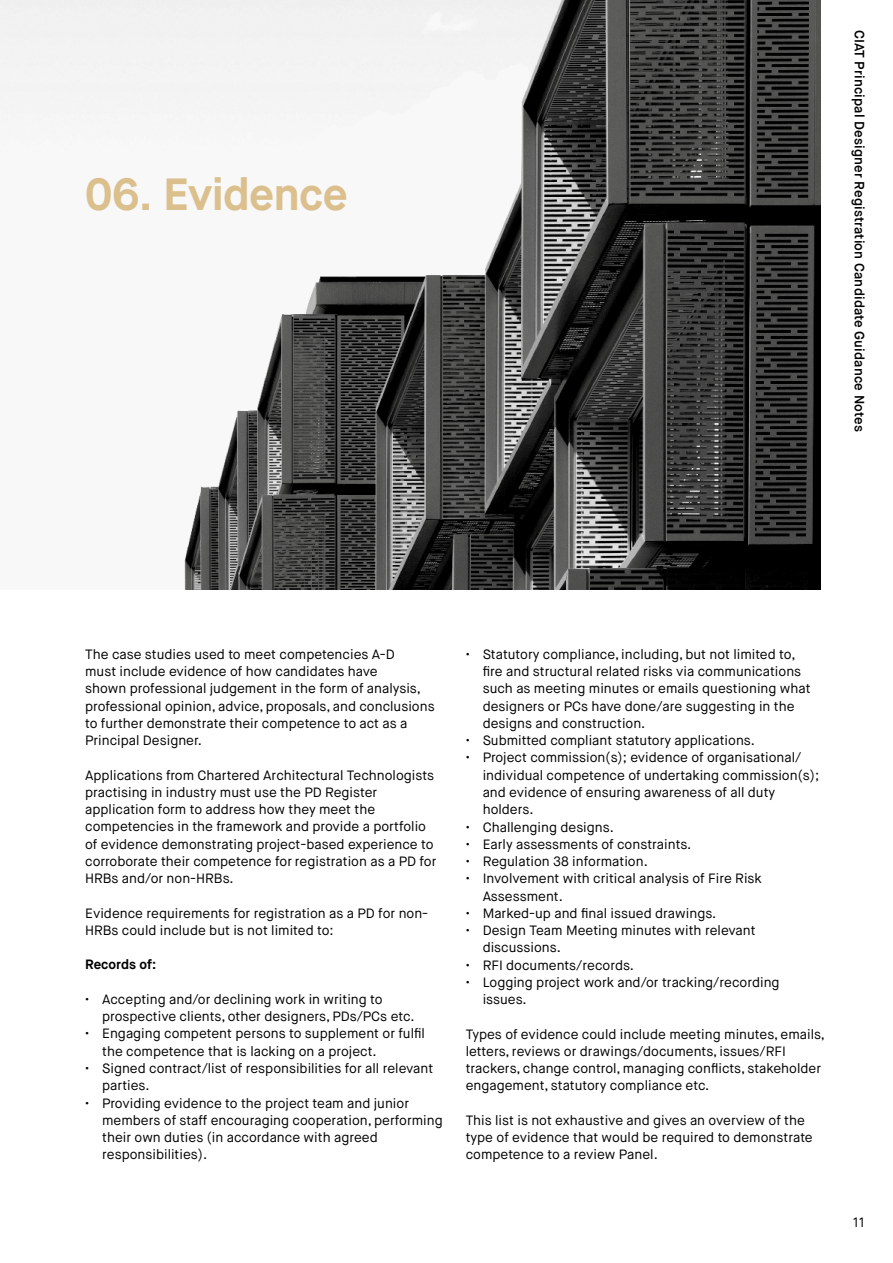
<style>
.page{position:relative;width:893px;height:1263px;background:#fff}
.page>*{position:absolute;margin:0;border:0;box-sizing:border-box;transform-origin:0 0}
.t1{font:700 45px "Maison Neue";letter-spacing:-.02em;color:#dbc08e}
.t2{font:13.5px/17.2px "Maison Neue";color:#000}
.t3{font:600 13.5px "Maison Neue";letter-spacing:.01em;color:#000}
.t4{font:700 13.5px "Maison Neue";color:#000}
</style>
<div class="page">
<img style="left:0;top:0;width:821px;height:590px">
<h1 class="t1" style="left:85px;top:166px;width:264px">06. Evidence</h1>
<p class="t3" style="left:868px;top:30px;width:403px;rotate:90deg">CIAT Principal Designer Registration Candidate Guidance Notes</p>
<p class="t2" style="left:85px;top:646px;width:351px">The case studies used to meet competencies A-D<br>must include evidence of how candidates have<br>shown professional judgement in the form of analysis, professional opinion, advice, proposals, and conclusions to further demonstrate their competence to act as a Principal Designer.</p>
<p class="t2" style="left:85px;top:766px;width:353px">Applications from Chartered Architectural Technologists practising in industry must use the PD Register application form to address how they meet the competencies in the framework and provide a portfolio of evidence demonstrating project-based experience to corroborate their competence for registration as a PD for HRBs and/or non-HRBs.</p>
<p class="t2" style="left:85px;top:904px;width:345px">Evidence requirements for registration as a PD for non-<br>HRBs could include but is not limited to:</p>
<p class="t4" style="left:85px;top:956px;width:73px">Records of:</p>
<p class="t2" style="left:102px;top:991px;width:314px;text-indent:-17px">• Accepting and/or declining work in writing to prospective clients, other designers, PDs/PCs etc.</p>
<p class="t2" style="left:102px;top:1025px;width:324px;text-indent:-17px">• Engaging competent persons to supplement or fulfil the competence that is lacking on a project.</p>
<p class="t2" style="left:102px;top:1060px;width:333px;text-indent:-17px">• Signed contract/list of responsibilities for all relevant parties.</p>
<p class="t2" style="left:102px;top:1094px;width:342px;text-indent:-17px">• Providing evidence to the project team and junior members of staff encouraging cooperation, performing their own duties (in accordance with agreed responsibilities).</p>
<p class="t2" style="left:483px;top:646px;width:329px;text-indent:-17px">• Statutory compliance, including, but not limited to, fire and structural related risks via communications such as meeting minutes or emails questioning what designers or PCs have done/are suggesting in the designs and construction.</p>
<p class="t2" style="left:466px;top:732px;width:291px">• Submitted compliant statutory applications.</p>
<p class="t2" style="left:483px;top:749px;width:338px;text-indent:-17px">• Project commission(s); evidence of organisational/ individual competence of undertaking commission(s); and evidence of ensuring awareness of all duty holders.</p>
<p class="t2" style="left:466px;top:818px;width:150px">• Challenging designs.</p>
<p class="t2" style="left:466px;top:835px;width:227px">• Early assessments of constraints.</p>
<p class="t2" style="left:466px;top:853px;width:184px">• Regulation 38 information.</p>
<p class="t2" style="left:483px;top:870px;width:281px;text-indent:-17px">• Involvement with critical analysis of Fire Risk<br>Assessment.</p>
<p class="t2" style="left:466px;top:904px;width:252px">• Marked-up and final issued drawings.</p>
<p class="t2" style="left:483px;top:922px;width:275px;text-indent:-17px">• Design Team Meeting minutes with relevant discussions.</p>
<p class="t2" style="left:466px;top:956px;width:170px">• RFI documents/records.</p>
<p class="t2" style="left:483px;top:973px;width:298px;text-indent:-17px">• Logging project work and/or tracking/recording issues.</p>
<p class="t2" style="left:466px;top:1025px;width:361px">Types of evidence could include meeting minutes, emails, letters, reviews or drawings/documents, issues/RFI trackers, change control, managing conflicts, stakeholder engagement, statutory compliance etc.</p>
<p class="t2" style="left:466px;top:1112px;width:349px">This list is not exhaustive and gives an overview of the type of evidence that would be required to demonstrate competence to a review Panel.</p>
<p class="t2" style="left:853px;top:1214px;width:14px">11</p>
</div>
